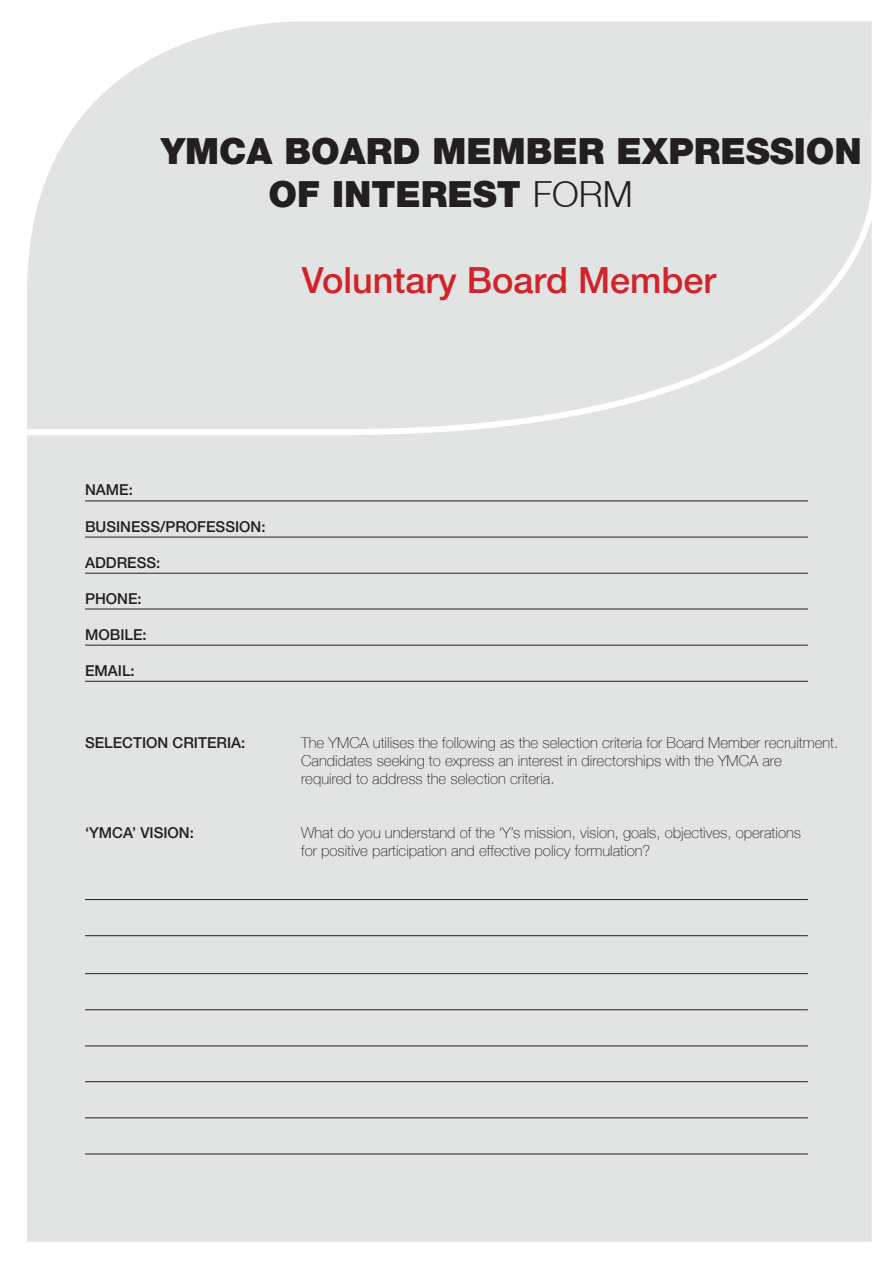
<style>
.page{position:relative;width:893px;height:1263px;background:#fff}
.page>*{position:absolute;margin:0;border:0;box-sizing:border-box;transform-origin:0 0}
.t1{font:900 36px "Helvetica Neue LT";color:#231f20}
.t2{font:500 36px "Helvetica 65";color:#d1232a}
.t3{font:100 15px/18px "Helvetica Neue LT";color:#231f20}
.t4{font:500 15px "Helvetica Neue LT";color:#231f20}
.s1{font-family:"Helvetica Neue LT95"}
.s2{font-weight:300}
.s3{font-family:"Helvetica Neue LT"}
.s4{font-family:"Helvetica Neue LT35"}
</style>
<div class="page">
<div style="left:27px;top:21px;width:845px;height:1221px;background:#e2e4e4"></div>
<hr style="left:85px;top:573px;width:723px;height:1px;background:#231f20">
<hr style="left:85px;top:1046px;width:723px;height:1px;background:#231f20">
<hr style="left:85px;top:935px;width:723px;height:1px;background:#231f20">
<hr style="left:85px;top:681px;width:723px;height:1px;background:#231f20">
<hr style="left:85px;top:1154px;width:723px;height:1px;background:#231f20">
<hr style="left:85px;top:537px;width:723px;height:1px;background:#231f20">
<hr style="left:85px;top:1009px;width:723px;height:1px;background:#231f20">
<hr style="left:85px;top:899px;width:723px;height:1px;background:#231f20">
<hr style="left:85px;top:645px;width:723px;height:1px;background:#231f20">
<hr style="left:85px;top:1117px;width:723px;height:1px;background:#231f20">
<hr style="left:85px;top:501px;width:723px;height:1px;background:#231f20">
<hr style="left:85px;top:973px;width:723px;height:1px;background:#231f20">
<hr style="left:85px;top:609px;width:723px;height:1px;background:#231f20">
<hr style="left:85px;top:1081px;width:723px;height:1px;background:#231f20">
<p class="t1" style="left:161px;top:129px;width:702px">YMCA <span class="s1">BOARD MEMBER</span> EXPRESSION</p>
<p class="t1" style="left:269px;top:173px;width:366px">OF INTEREST <span class="s2">FORM</span></p>
<p class="t2" style="left:302px;top:259px;width:416px"><span class="s3">Voluntary</span> Board Member</p>
<p class="t4" style="left:85px;top:481px;width:49px">NAME:</p>
<p class="t4" style="left:85px;top:517px;width:182px">BUSINESS/PROFESSION:</p>
<p class="t4" style="left:85px;top:553px;width:77px">ADDRESS:</p>
<p class="t4" style="left:85px;top:589px;width:58px">PHONE:</p>
<p class="t4" style="left:85px;top:625px;width:63px">MOBILE:</p>
<p class="t4" style="left:85px;top:661px;width:51px">EMAIL:</p>
<p class="t4" style="left:85px;top:733px;width:162px">SELECTION CRITERIA:</p>
<p class="t3" style="left:301px;top:733px;width:539px">The YMCA utilises the following as the selection criteria for <span class="s4">Board Member</span> recruitment.<br>Candidates seeking to express an interest in directorships with the YMCA are<br>required to address the selection criteria.</p>
<p class="t4" style="left:85px;top:823px;width:110px">‘YMCA’ VISION:</p>
<p class="t3" style="left:301px;top:823px;width:501px">What do you understand of the ‘Y’s mission, vision, goals, objectives, operations for positive participation and effective policy formulation?</p>
</div>
